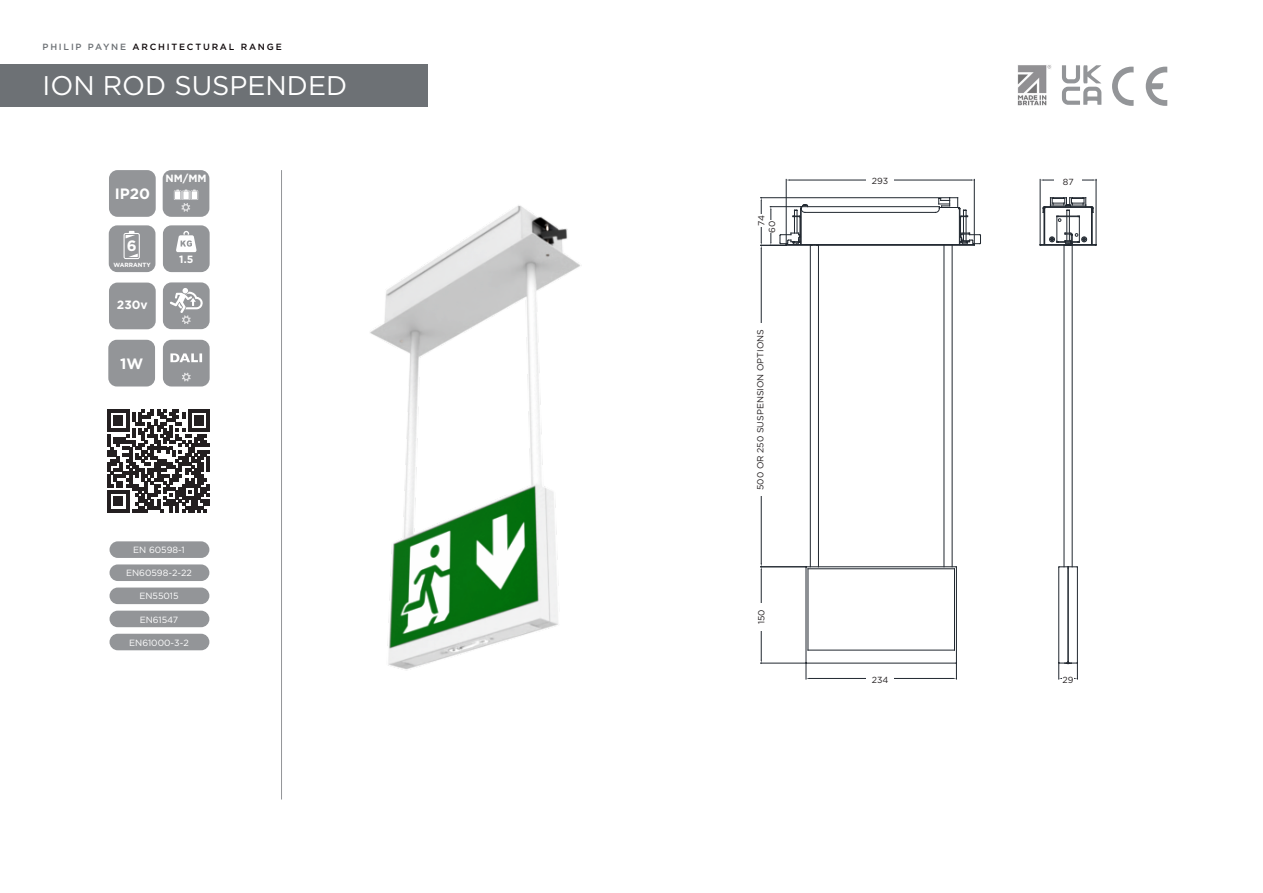
<style>
.page{position:relative;width:1263px;height:893px;background:#fff}
.page>*{position:absolute;margin:0;border:0;box-sizing:border-box;transform-origin:0 0}
.t1{font:27px "Gotham";color:#fff}
.t2{font:700 15px "Gotham";color:#fff}
.t3{font:700 12px "Gotham";color:#fff}
.t4{font:700 10.5px "Gotham";color:#fff}
.t5{font:9px "Gotham";color:#fff}
.t6{font:500 9px "Gotham";letter-spacing:.2em;color:#110a0c}
.t7{font:8.85px "Gotham";color:#231f20}
.t8{font:700 6px "Gotham";color:#fff}
.t9{font:5.4px "Arial";color:#212830}
.s1{color:#6d7175}
</style>
<div class="page">
<hr style="left:281px;top:170px;width:1px;height:629px;background:#939598">
<div style="left:109px;top:170px;width:47px;height:47px;background:#939598;border-radius:9px"></div>
<div style="left:109px;top:283px;width:47px;height:46px;background:#939598;border-radius:9px"></div>
<div style="left:109px;top:225px;width:46px;height:47px;background:#939598;border-radius:9px"></div>
<svg style="left:124px;top:231px;width:16px;height:28px"></svg>
<div style="left:163px;top:225px;width:47px;height:47px;background:#939598;border-radius:9px"></div>
<svg style="left:176px;top:231px;width:21px;height:21px"></svg>
<div style="left:163px;top:170px;width:46px;height:47px;background:#939598;border-radius:9px"></div>
<div style="left:108px;top:340px;width:47px;height:46px;background:#939598;border-radius:9px"></div>
<svg style="left:174px;top:190px;width:24px;height:22px"></svg>
<div style="left:183px;top:191px;width:6px;height:8px;background:#fff"></div>
<div style="left:192px;top:191px;width:5px;height:8px;background:#fff"></div>
<div style="left:0;top:64px;width:427px;height:43px;background:#6d7175"></div>
<div style="left:163px;top:282px;width:47px;height:47px;background:#939598;border-radius:9px"></div>
<svg style="left:170px;top:288px;width:33px;height:36px"></svg>
<div style="left:110px;top:541px;width:99px;height:17px;background:#939598;border-radius:8px"></div>
<div style="left:110px;top:564px;width:99px;height:17px;background:#939598;border-radius:8px"></div>
<div style="left:110px;top:588px;width:99px;height:16px;background:#939598;border-radius:8px"></div>
<div style="left:110px;top:611px;width:99px;height:16px;background:#939598;border-radius:8px"></div>
<div style="left:110px;top:634px;width:99px;height:16px;background:#939598;border-radius:8px"></div>
<svg style="left:1112px;top:67px;width:21px;height:39px"></svg>
<svg style="left:1146px;top:67px;width:21px;height:39px"></svg>
<svg style="left:1062px;top:65px;width:39px;height:40px"></svg>
<img style="left:1017px;top:65px;width:34px;height:41px">
<div style="left:163px;top:340px;width:47px;height:46px;background:#939598;border-radius:9px"></div>
<svg style="left:170px;top:353px;width:32px;height:9px"></svg>
<svg style="left:182px;top:373px;width:9px;height:8px"></svg>
<img style="left:209px;top:170px;width:372px;height:501px">
<svg style="left:107px;top:410px;width:103px;height:102px"></svg>
<hr style="left:814px;top:244px;width:160px;height:1px;background:#212830">
<hr style="left:817px;top:245px;width:157px;height:1px;background:#212830">
<hr style="left:806px;top:566px;width:150px;height:1px;background:#212830">
<hr style="left:806px;top:567px;width:1px;height:96px;background:#212830">
<hr style="left:806px;top:663px;width:150px;height:1px;background:#212830">
<hr style="left:956px;top:567px;width:1px;height:96px;background:#212830">
<hr style="left:1077px;top:567px;width:1px;height:96px;background:#212830">
<hr style="left:1068px;top:567px;width:1px;height:96px;background:#212830">
<hr style="left:1058px;top:567px;width:1px;height:96px;background:#212830">
<svg style="left:1059px;top:566px;width:19px;height:3px"></svg>
<hr style="left:808px;top:650px;width:146px;height:1px;background:#212830">
<hr style="left:808px;top:569px;width:1px;height:81px;background:#212830">
<hr style="left:808px;top:568px;width:146px;height:1px;background:#212830">
<hr style="left:954px;top:569px;width:1px;height:81px;background:#212830">
<hr style="left:809px;top:678px;width:67px;height:1px;background:#212830">
<hr style="left:886px;top:678px;width:67px;height:1px;background:#212830">
<svg style="left:953px;top:662px;width:4px;height:17px"></svg>
<hr style="left:761px;top:663px;width:45px;height:1px;background:#212830">
<hr style="left:761px;top:570px;width:1px;height:40px;background:#212830">
<hr style="left:761px;top:620px;width:1px;height:40px;background:#212830">
<svg style="left:806px;top:662px;width:3px;height:17px"></svg>
<hr style="left:761px;top:566px;width:45px;height:1px;background:#212830">
<hr style="left:761px;top:248px;width:1px;height:110px;background:#212830">
<hr style="left:761px;top:454px;width:1px;height:110px;background:#212830">
<hr style="left:761px;top:197px;width:188px;height:1px;background:#212830">
<hr style="left:786px;top:179px;width:1px;height:65px;background:#212830">
<hr style="left:974px;top:179px;width:1px;height:65px;background:#212830">
<hr style="left:789px;top:180px;width:86px;height:1px;background:#212830">
<hr style="left:885px;top:180px;width:86px;height:1px;background:#212830">
<hr style="left:1040px;top:179px;width:1px;height:65px;background:#212830">
<hr style="left:1096px;top:179px;width:1px;height:65px;background:#212830">
<svg style="left:1040px;top:179px;width:14px;height:2px"></svg>
<svg style="left:1040px;top:197px;width:57px;height:49px"></svg>
<svg style="left:1082px;top:179px;width:15px;height:2px"></svg>
<hr style="left:818px;top:245px;width:1px;height:322px;background:#212830">
<hr style="left:810px;top:245px;width:1px;height:322px;background:#212830">
<hr style="left:952px;top:245px;width:1px;height:322px;background:#212830">
<hr style="left:944px;top:245px;width:1px;height:322px;background:#212830">
<hr style="left:1072px;top:245px;width:1px;height:322px;background:#212830">
<hr style="left:1064px;top:245px;width:1px;height:322px;background:#212830">
<svg style="left:1058px;top:661px;width:20px;height:18px"></svg>
<hr style="left:801px;top:206px;width:138px;height:1px;background:#212830">
<svg style="left:761px;top:197px;width:57px;height:51px"></svg>
<svg style="left:935px;top:197px;width:46px;height:49px"></svg>
<hr style="left:805px;top:212px;width:130px;height:1px;background:#212830">
<div style="left:866px;top:170px;width:28px;height:21px;background:#fff"></div>
<div style="left:866px;top:669px;width:28px;height:21px;background:#fff"></div>
<div style="left:1062px;top:673px;width:12px;height:12px;background:#fff"></div>
<div style="left:750px;top:603px;width:21px;height:27px;background:#fff"></div>
<div style="left:749px;top:323px;width:21px;height:173px;background:#fff"></div>
<div style="left:754px;top:214px;width:13px;height:13px;background:#fff"></div>
<div style="left:765px;top:220px;width:13px;height:13px;background:#fff"></div>
<p class="t6" style="left:43px;top:40px;width:241px"><span class="s1">PHILIP PAYNE</span> ARCHITECTURAL RANGE</p>
<p class="t1" style="left:43px;top:68px;width:306px">ION ROD SUSPENDED</p>
<p class="t2" style="left:115px;top:184px;width:37px">IP20</p>
<p class="t4" style="left:165px;top:171px;width:43px">NM/MM</p>
<p class="t2" style="left:127px;top:236px;width:11px">6</p>
<p class="t8" style="left:113px;top:261px;width:39px">WARRANTY</p>
<p class="t3" style="left:117px;top:297px;width:32px">230v</p>
<p class="t4" style="left:179px;top:253px;width:16px">1.5</p>
<p class="t2" style="left:120px;top:354px;width:25px">1W</p>
<p class="t5" style="left:133px;top:544px;width:53px">EN 60598-1</p>
<p class="t5" style="left:126px;top:567px;width:67px">EN60598-2-22</p>
<p class="t5" style="left:139px;top:590px;width:41px">EN55015</p>
<p class="t5" style="left:140px;top:614px;width:40px">EN61547</p>
<p class="t5" style="left:129px;top:637px;width:61px">EN61000-3-2</p>
<p class="t7" style="left:756px;top:225px;width:12px;rotate:-90deg">74</p>
<p class="t9" style="left:757px;top:225px;width:7px;rotate:-90deg">74</p>
<p class="t7" style="left:766px;top:233px;width:14px;rotate:-90deg">60</p>
<p class="t9" style="left:767px;top:229px;width:7px;rotate:-90deg">60</p>
<p class="t7" style="left:755px;top:490px;width:162px;rotate:-90deg">500 OR 250 SUSPENSION OPTIONS</p>
<p class="t9" style="left:757px;top:453px;width:96px;rotate:-90deg">500 OR 250 SUSPENSION OPTIONS</p>
<p class="t7" style="left:756px;top:624px;width:16px;rotate:-90deg">150</p>
<p class="t9" style="left:757px;top:620px;width:10px;rotate:-90deg">150</p>
<p class="t7" style="left:872px;top:175px;width:18px">293</p>
<p class="t7" style="left:1063px;top:176px;width:12px">87</p>
<p class="t9" style="left:876px;top:176px;width:10px">293</p>
<p class="t9" style="left:1065px;top:176px;width:7px">87</p>
<p class="t7" style="left:872px;top:674px;width:18px">234</p>
<p class="t7" style="left:1063px;top:674px;width:13px">29</p>
<p class="t9" style="left:877px;top:675px;width:10px">234</p>
<p class="t9" style="left:1065px;top:675px;width:7px">29</p>
</div>
